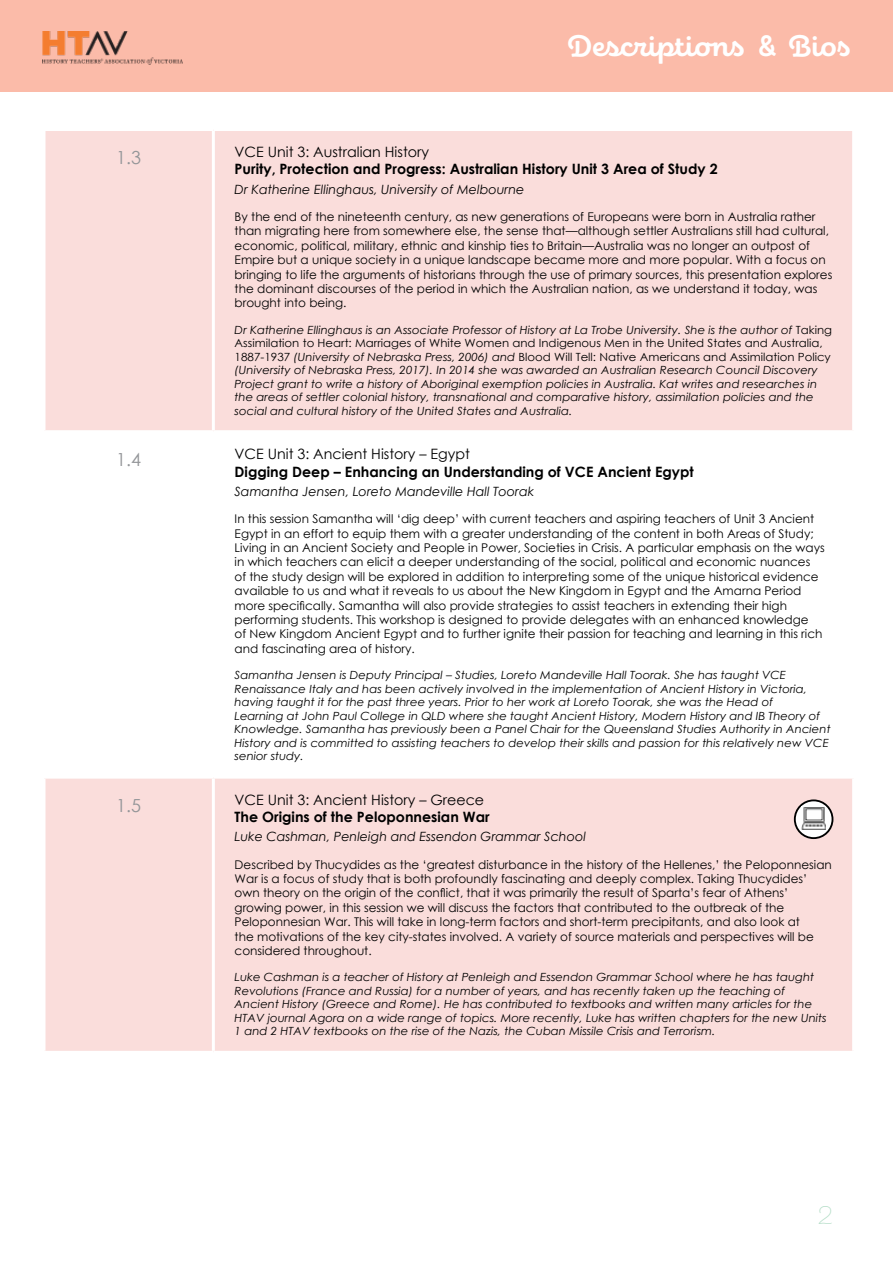
<style>
.page{position:relative;width:893px;height:1263px;background:#fff}
.page>*{position:absolute;margin:0;border:0;box-sizing:border-box;transform-origin:0 0}
.t1{font:700 30px "Eldwin Script";color:#fff}
.t2{font:25.5px "Beloved Sans";color:#b4ddc7}
.t3{font:18px "Century Gothic";color:#939598}
.t4{font:700 14.25px "Century Gothic";color:#000}
.t5{font:14.25px "Century Gothic";color:#000}
.t6{font:italic 12.75px "Century Gothic";color:#000}
.t7{font:12px/14.4px "Century Gothic";color:#000}
.t8{font:italic 11.25px/13.5px "Century Gothic";color:#000;scale:1.04 1}
.s1{font-style:normal}
</style>
<div class="page">
<div style="left:0;top:0;width:893px;height:92px;background:#fbbba9"></div>
<img style="left:43px;top:32px;width:140px;height:33px">
<div style="left:46px;top:131px;width:806px;height:920px;background:#fadddb"></div>
<svg style="left:46px;top:433px;width:806px;height:343px"></svg>
<hr style="left:212px;top:131px;width:3px;height:299px;background:#fff">
<hr style="left:43px;top:430px;width:170px;height:3px;background:#fff">
<hr style="left:213px;top:430px;width:642px;height:3px;background:#fff">
<hr style="left:212px;top:433px;width:3px;height:343px;background:#fff">
<hr style="left:43px;top:776px;width:170px;height:3px;background:#fff">
<hr style="left:213px;top:776px;width:642px;height:3px;background:#fff">
<hr style="left:212px;top:779px;width:3px;height:272px;background:#fff">
<svg style="left:795px;top:800px;width:37px;height:38px"></svg>
<div style="left:794px;top:799px;width:39px;height:40px;border:2px solid #000;border-radius:50%"></div>
<img style="left:802px;top:807px;width:23px;height:23px">
<h1 class="t1" style="left:568px;top:29px;width:284px">Descriptions &amp; Bios</h1>
<h3 class="t3" style="left:116px;top:145px;width:26px">1.3</h3>
<p class="t5" style="left:235px;top:142px;width:196px">VCE Unit 3: Australian History</p>
<p class="t4" style="left:235px;top:158px;width:485px">Purity, Protection and Progress: Australian History Unit 3 Area of Study 2</p>
<p class="t6" style="left:235px;top:180px;width:291px">Dr Katherine Ellinghaus, University of Melbourne</p>
<p class="t7" style="left:235px;top:209px;width:599px">By the end of the nineteenth century, as new generations of Europeans were born in Australia rather than migrating here from somewhere else, the sense that—although settler Australians still had cultural, economic, political, military, ethnic and kinship ties to Britain—Australia was no longer an outpost of Empire but a unique society in a unique landscape became more and more popular. With a focus on bringing to life the arguments of historians through the use of primary sources, this presentation explores the dominant discourses of the period in which the Australian nation, as we understand it today, was brought into being.</p>
<p class="t8" style="left:235px;top:323px;width:576px">Dr Katherine Ellinghaus is an Associate Professor of History at La Trobe University. She is the author of <span class="s1">Taking Assimilation to Heart: Marriages of White Women and Indigenous Men in the United States and Australia, 1887-1937</span> (University of Nebraska Press, 2006) and <span class="s1">Blood Will Tell: Native Americans and Assimilation Policy </span>(University of Nebraska Press, 2017). In 2014 she was awarded an Australian Research Council Discovery Project grant to write a history of Aboriginal exemption policies in Australia. Kat writes and researches in the areas of settler colonial history, transnational and comparative history, assimilation policies and the social and cultural history of the United States and Australia.</p>
<h3 class="t3" style="left:116px;top:447px;width:26px">1.4</h3>
<p class="t5" style="left:235px;top:444px;width:237px">VCE Unit 3: Ancient History – Egypt</p>
<p class="t4" style="left:235px;top:460px;width:461px">Digging Deep – Enhancing an Understanding of VCE Ancient Egypt</p>
<p class="t6" style="left:235px;top:482px;width:301px">Samantha Jensen, Loreto Mandeville Hall Toorak</p>
<p class="t7" style="left:235px;top:511px;width:592px">In this session Samantha will ‘dig deep’ with current teachers and aspiring teachers of Unit 3 Ancient Egypt in an effort to equip them with a greater understanding of the content in both Areas of Study; Living in an Ancient Society and People in Power, Societies in Crisis. A particular emphasis on the ways in which teachers can elicit a deeper understanding of the social, political and economic nuances of the study design will be explored in addition to interpreting some of the unique historical evidence available to us and what it reveals to us about the New Kingdom in Egypt and the Amarna Period more specifically. Samantha will also provide strategies to assist teachers in extending their high performing students. This workshop is designed to provide delegates with an enhanced knowledge<br>of New Kingdom Ancient Egypt and to further ignite their passion for teaching and learning in this rich and fascinating area of history.</p>
<p class="t8" style="left:235px;top:668px;width:575px">Samantha Jensen is Deputy Principal – Studies, Loreto Mandeville Hall Toorak. She has taught VCE Renaissance Italy and has been actively involved in the implementation of Ancient History in Victoria, having taught it for the past three years. Prior to her work at Loreto Toorak, she was the Head of<br>Learning at John Paul College in QLD where she taught Ancient History, Modern History and IB Theory of Knowledge. Samantha has previously been a Panel Chair for the Queensland Studies Authority in Ancient History and is committed to assisting teachers to develop their skills and passion for this relatively new VCE senior study.</p>
<h3 class="t3" style="left:116px;top:793px;width:26px">1.5</h3>
<p class="t5" style="left:235px;top:790px;width:251px">VCE Unit 3: Ancient History – Greece</p>
<p class="t4" style="left:235px;top:806px;width:257px">The Origins of the Peloponnesian War</p>
<p class="t6" style="left:235px;top:828px;width:353px">Luke Cashman, Penleigh and Essendon Grammar School</p>
<p class="t7" style="left:235px;top:857px;width:599px">Described by Thucydides as the ‘greatest disturbance in the history of the Hellenes,’ the Peloponnesian War is a focus of study that is both profoundly fascinating and deeply complex. Taking Thucydides’ own theory on the origin of the conflict, that it was primarily the result of Sparta’s fear of Athens’ growing power, in this session we will discuss the factors that contributed to the outbreak of the Peloponnesian War. This will take in long-term factors and short-term precipitants, and also look at<br>the motivations of the key city-states involved. A variety of source materials and perspectives will be considered throughout.</p>
<p class="t8" style="left:235px;top:970px;width:571px">Luke Cashman is a teacher of History at Penleigh and Essendon Grammar School where he has taught Revolutions (France and Russia) for a number of years, and has recently taken up the teaching of Ancient History (Greece and Rome). He has contributed to textbooks and written many articles for the HTAV journal Agora on a wide range of topics. More recently, Luke has written chapters for the new Units 1 and 2 HTAV textbooks on the rise of the Nazis, the Cuban Missile Crisis and Terrorism.</p>
<h2 class="t2" style="left:817px;top:1200px;width:17px">2</h2>
</div>
